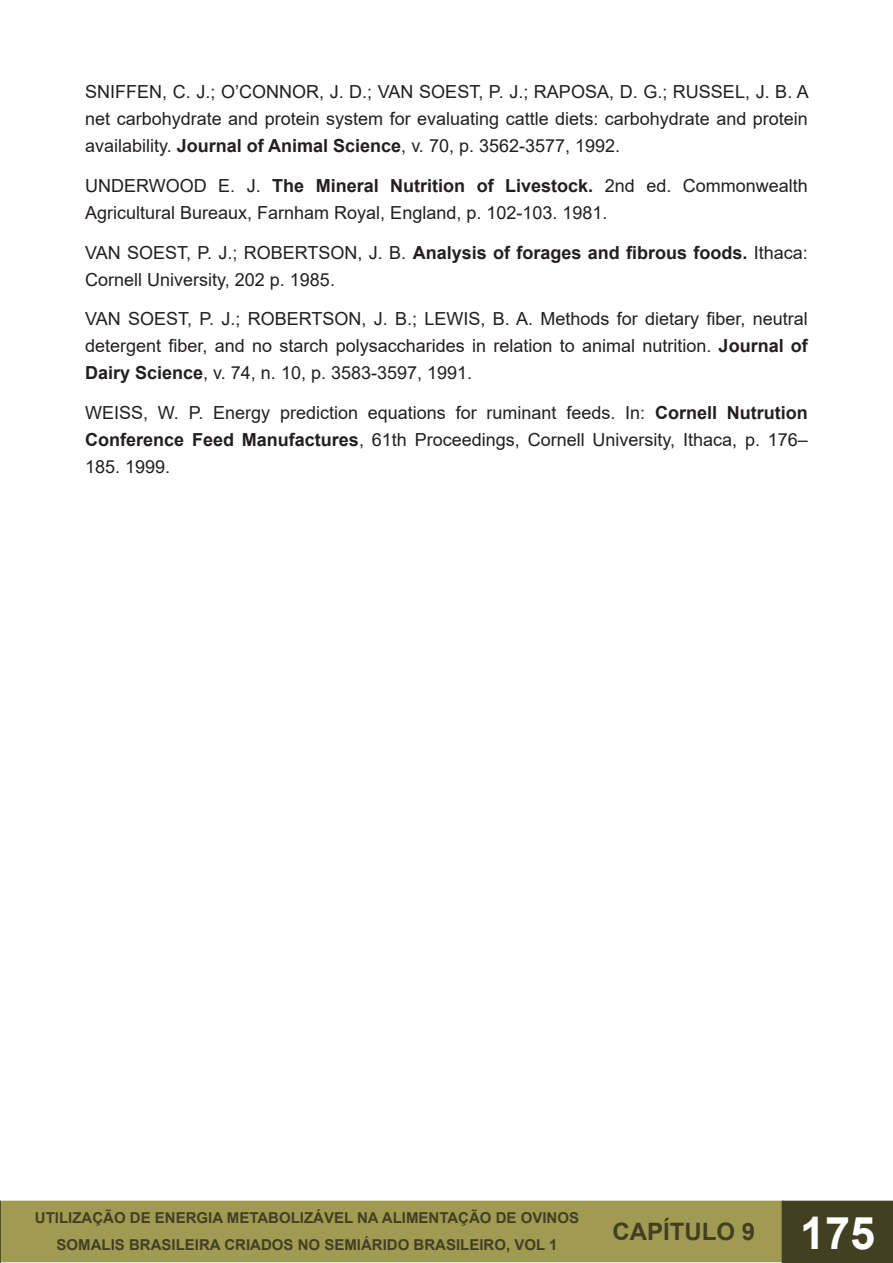
<style>
.page{position:relative;width:893px;height:1263px;background:#fff}
.page>*{position:absolute;margin:0;border:0;box-sizing:border-box;transform-origin:0 0}
.t1{font:700 24px "Arial";color:#433f23}
.t2{font:18px/27px "Arial";color:#231f20;text-align:justify}
.t3{font:700 15px/27px "Arial";color:#433f23;text-align:center}
.s1{font-weight:700}
.s2{font-size:45px;color:#fff}
</style>
<div class="page">
<div style="left:1px;top:1201px;width:782px;height:60px;background:#a19a52"></div>
<div style="left:0;top:1201px;width:784px;height:61px;border:2px solid #a19a52"></div>
<svg style="left:0;top:1201px;width:1px;height:62px"></svg>
<div style="left:782px;top:1201px;width:111px;height:62px;background:#433f23"></div>
<p class="t2" style="left:85px;top:78px;width:725px">SNIFFEN, C. J.; O’CONNOR, J. D.; VAN SOEST, P. J.; RAPOSA, D. G.; RUSSEL, J. B. A net carbohydrate and protein system for evaluating cattle diets: carbohydrate and protein availability. <span class="s1">Journal of Animal Science</span>, v. 70, p. 3562-3577, 1992.</p>
<p class="t2" style="left:85px;top:172px;width:724px">UNDERWOOD E. J. <span class="s1">The Mineral Nutrition of Livestock.</span> 2nd ed. Commonwealth<br>Agricultural Bureaux, Farnham Royal, England, p. 102-103. 1981.</p>
<p class="t2" style="left:85px;top:239px;width:724px">VAN SOEST, P. J.; ROBERTSON, J. B. <span class="s1">Analysis of forages and fibrous foods.</span> Ithaca:<br>Cornell University, 202 p. 1985.</p>
<p class="t2" style="left:85px;top:305px;width:724px">VAN SOEST, P. J.; ROBERTSON, J. B.; LEWIS, B. A. Methods for dietary fiber, neutral detergent fiber, and no starch polysaccharides in relation to animal nutrition. <span class="s1">Journal of Dairy Science</span>, v. 74, n. 10, p. 3583-3597, 1991.</p>
<p class="t2" style="left:85px;top:399px;width:724px">WEISS, W. P. Energy prediction equations for ruminant feeds. In: <span class="s1">Cornell Nutrution Conference Feed Manufactures</span>, 61th Proceedings, Cornell University, Ithaca, p. 176– 185. 1999.</p>
<p class="t3" style="left:35px;top:1205px;width:546px">UTILIZAÇÃO DE ENERGIA METABOLIZÁVEL NA ALIMENTAÇÃO DE OVINOS<br>SOMALIS BRASILEIRA CRIADOS NO SEMIÁRIDO BRASILEIRO, VOL 1</p>
<h1 class="t1" style="left:612px;top:1215px;width:264px">CAPÍTULO 9 <span class="s2">175</span></h1>
</div>
